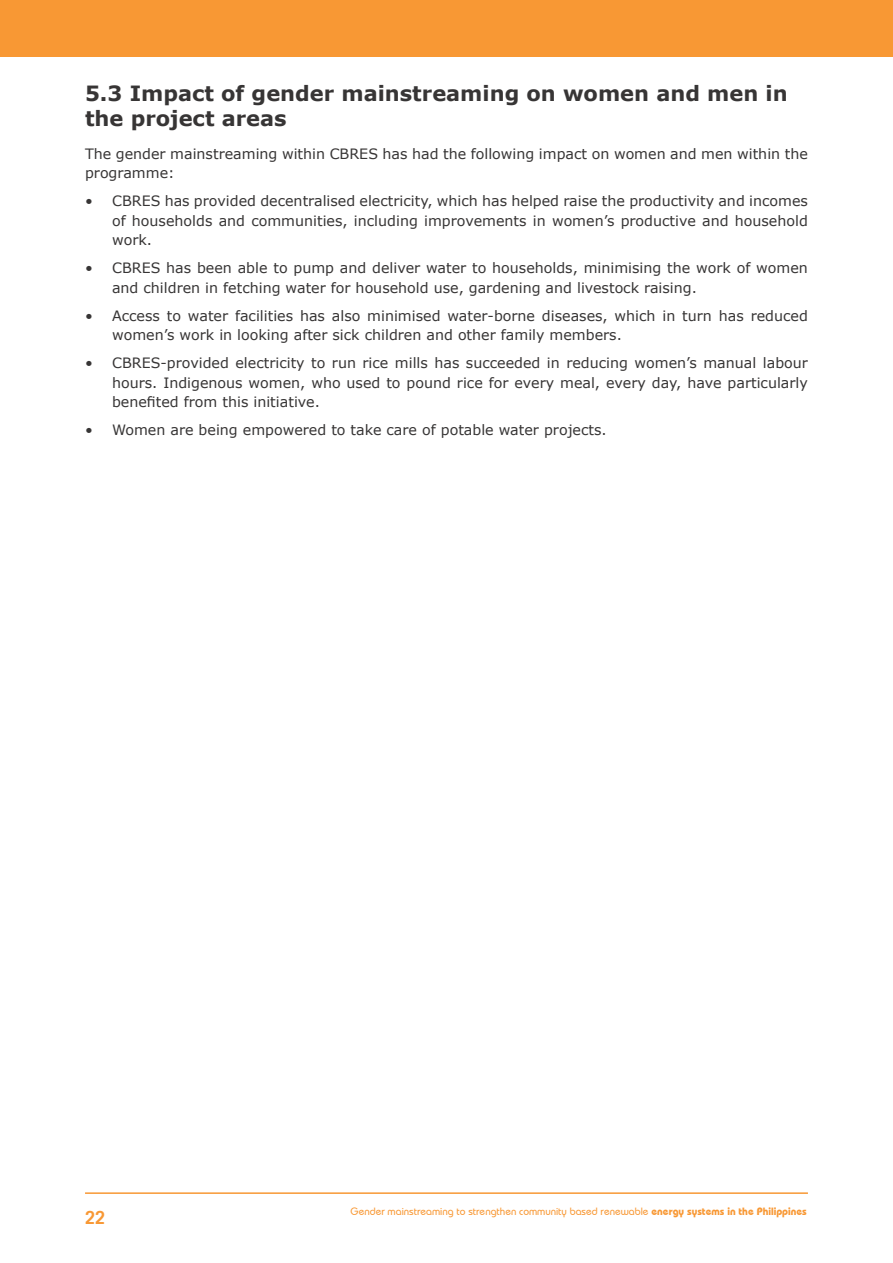
<style>
.page{position:relative;width:893px;height:1263px;background:#fff}
.page>*{position:absolute;margin:0;border:0;box-sizing:border-box;transform-origin:0 0}
.t1{font:700 21px/25.2px "Verdana";color:#373535}
.t2{font:700 18px "Trade Gothic";color:#f89834}
.t3{font:14.25px/19.5px "Verdana";color:#373535}
.t4{font:500 10.5px "Bauhaus IT Cby BT";color:#f89834}
.s1{font-weight:700}
</style>
<div class="page">
<div style="left:0;top:0;width:893px;height:57px;background:#f89834"></div>
<hr style="left:85px;top:1192px;width:723px;height:2px;background:#f89834">
<h1 class="t1" style="left:85px;top:80px;width:704px">5.3 Impact of gender mainstreaming on women and men in the project areas</h1>
<p class="t3" style="left:85px;top:143px;width:724px">The gender mainstreaming within CBRES has had the following impact on women and men within the programme:</p>
<p class="t3" style="left:112px;top:191px;width:697px;text-align:justify;text-indent:-27px">• CBRES has provided decentralised electricity, which has helped raise the productivity and incomes of households and communities, including improvements in women’s productive and household work.</p>
<p class="t3" style="left:112px;top:258px;width:697px;text-indent:-27px">• CBRES has been able to pump and deliver water to households, minimising the work of women and children in fetching water for household use, gardening and livestock raising.</p>
<p class="t3" style="left:112px;top:305px;width:697px;text-indent:-27px">• Access to water facilities has also minimised water-borne diseases, which in turn has reduced women’s work in looking after sick children and other family members.</p>
<p class="t3" style="left:112px;top:353px;width:697px;text-align:justify;text-indent:-27px">• CBRES-provided electricity to run rice mills has succeeded in reducing women’s manual labour hours. Indigenous women, who used to pound rice for every meal, every day, have particularly benefited from this initiative.</p>
<p class="t3" style="left:85px;top:420px;width:523px">• Women are being empowered to take care of potable water projects.</p>
<p class="t2" style="left:85px;top:1207px;width:22px">22</p>
<p class="t4" style="left:351px;top:1204px;width:458px">Gender mainstreaming to strengthen community based renewable <span class="s1">energy systems in the Philippines</span></p>
</div>
